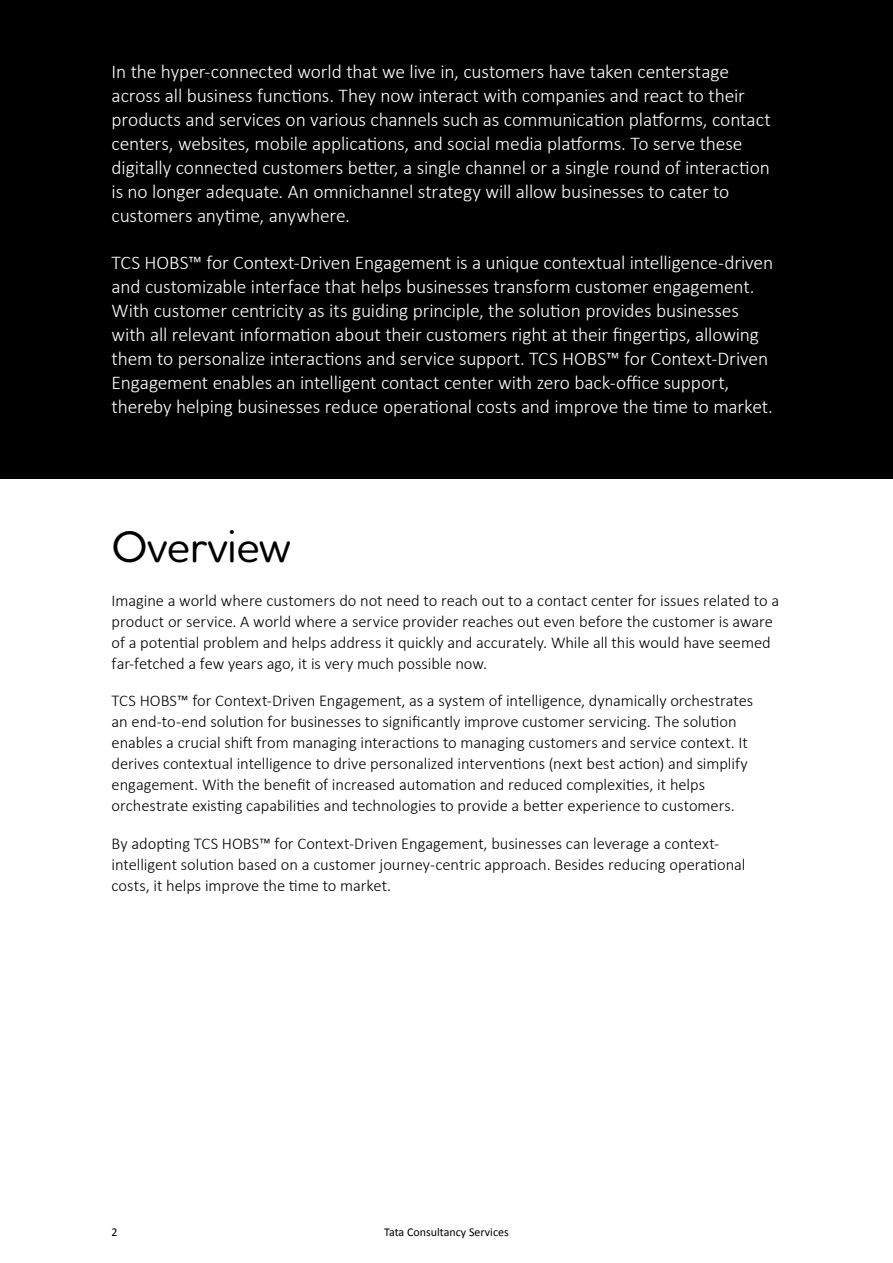
<style>
.page{position:relative;width:893px;height:1263px;background:#fff}
.page>*{position:absolute;margin:0;border:0;box-sizing:border-box;transform-origin:0 0}
.t1{font:500 45px "Houschka Rounded";letter-spacing:-.01em;color:#000}
.t2{font:300 19.5px/24px "Calibri";letter-spacing:-.01em;color:#fff}
.t3{font:300 16.5px/21px "Calibri";letter-spacing:-.005em;color:#000}
.t4{font:12px "Calibri";color:#000}
</style>
<div class="page">
<div style="left:0;top:0;width:893px;height:478px;background:#000"></div>
<p class="t2" style="left:112px;top:60px;width:661px">In the hyper-connected world that we live in, customers have taken centerstage across all business functions. They now interact with companies and react to their products and services on various channels such as communication platforms, contact centers, websites, mobile applications, and social media platforms. To serve these digitally connected customers better, a single channel or a single round of interaction is no longer adequate. An omnichannel strategy will allow businesses to cater to customers anytime, anywhere.</p>
<p class="t2" style="left:112px;top:250px;width:663px">TCS HOBS™ for Context-Driven Engagement is a unique contextual intelligence-driven and customizable interface that helps businesses transform customer engagement.<br>With customer centricity as its guiding principle, the solution provides businesses with all relevant information about their customers right at their fingertips, allowing them to personalize interactions and service support. TCS HOBS™ for Context-Driven Engagement enables an intelligent contact center with zero back-office support, thereby helping businesses reduce operational costs and improve the time to market.</p>
<h1 class="t1" style="left:112px;top:517px;width:180px">Overview</h1>
<p class="t3" style="left:112px;top:590px;width:669px">Imagine a world where customers do not need to reach out to a contact center for issues related to a product or service. A world where a service provider reaches out even before the customer is aware of a potential problem and helps address it quickly and accurately. While all this would have seemed far-fetched a few years ago, it is very much possible now.</p>
<p class="t3" style="left:112px;top:690px;width:643px">TCS HOBS™ for Context-Driven Engagement, as a system of intelligence, dynamically orchestrates an end-to-end solution for businesses to significantly improve customer servicing. The solution enables a crucial shift from managing interactions to managing customers and service context. It derives contextual intelligence to drive personalized interventions (next best action) and simplify engagement. With the benefit of increased automation and reduced complexities, it helps orchestrate existing capabilities and technologies to provide a better experience to customers.</p>
<p class="t3" style="left:112px;top:833px;width:635px">By adopting TCS HOBS™ for Context-Driven Engagement, businesses can leverage a context&shy;intelligent solution based on a customer journey-centric approach. Besides reducing operational costs, it helps improve the time to market.</p>
<p class="t4" style="left:112px;top:1223px;width:8px">2</p>
<p class="t4" style="left:384px;top:1223px;width:126px">Tata Consultancy Services</p>
</div>
